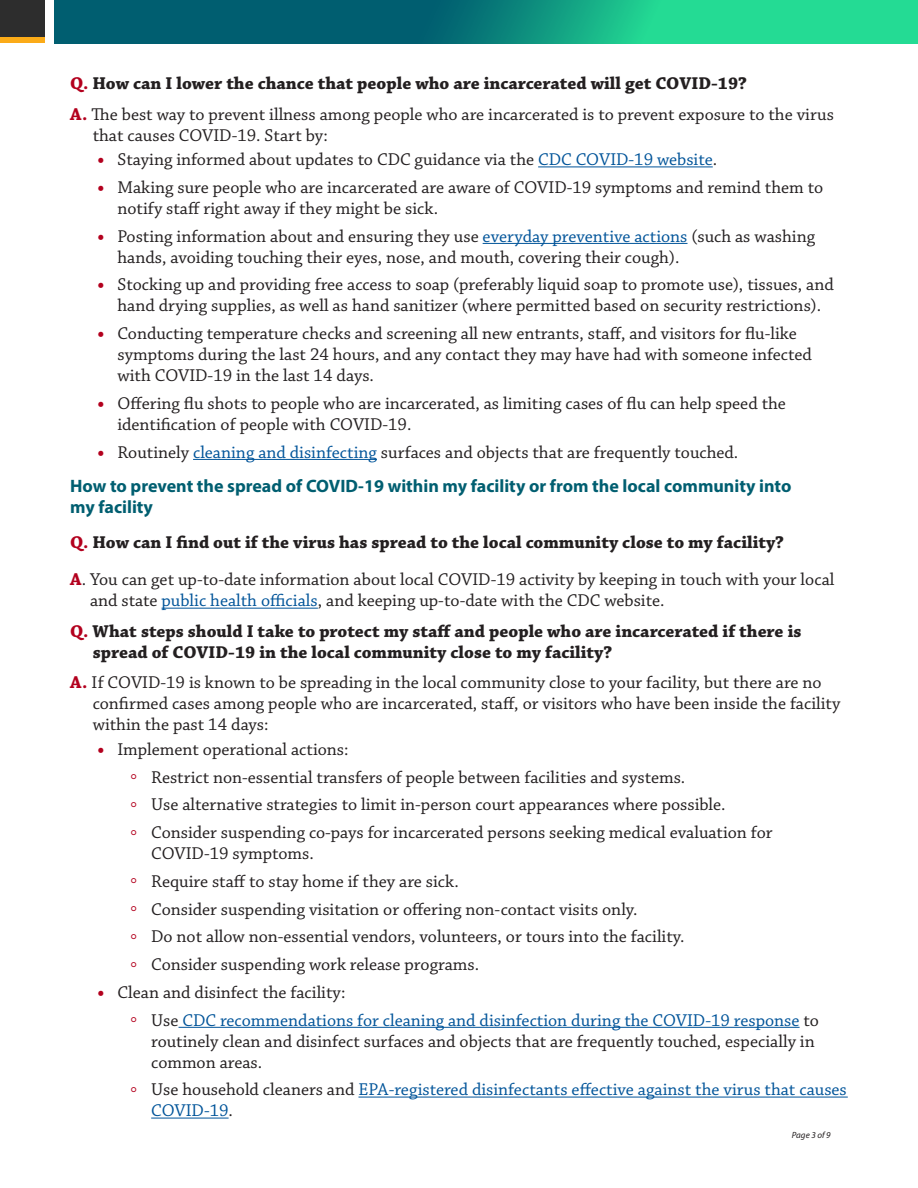
<style>
.page{position:relative;width:918px;height:1188px;background:#fff}
.page>*{position:absolute;margin:0;border:0;box-sizing:border-box;transform-origin:0 0}
.chapperal_list_bulle{font:18px/21px "Chaparral Pro";color:#231f20}
.P_copy{font:18px/21px "Chaparral Pro";color:#231f20}
.P_copy_2{font:700 18px/21px "Chaparral Pro";color:#231f20}
.chapperal_list_bulle-2{font:18px/21px "Chaparral Pro";color:#005499}
.H2_headers__with_mai{font:700 18px/21px "Myriad Pro";color:#005e70}
.t1{font:italic 9px "Myriad Pro";color:#231f20}
.s1{color:#b3001e}
.s2{font-weight:700;color:#b3001e}
.s3{color:#005499}
.s4{color:#231f20}
</style>
<div class="page">
<svg style="left:54px;top:0;width:864px;height:43px;background:#0f927f"></svg>
<div style="left:0;top:36px;width:45px;height:7px;background:#fbab18"></div>
<div style="left:0;top:0;width:45px;height:37px;background:#2d2d2d"></div>
<hr style="left:538px;top:166px;width:175px;height:1px;background:#005499">
<hr style="left:483px;top:243px;width:205px;height:1px;background:#005499">
<hr style="left:193px;top:459px;width:184px;height:1px;background:#005499">
<hr style="left:162px;top:608px;width:156px;height:1px;background:#005499">
<hr style="left:179px;top:1027px;width:621px;height:1px;background:#005499">
<hr style="left:358px;top:1097px;width:490px;height:1px;background:#005499">
<hr style="left:151px;top:1118px;width:78px;height:1px;background:#005499">
<p class="P_copy_2" style="left:70px;top:73px;width:678px"><span class="s1">Q.</span> How can I lower the chance that people who are incarcerated will get COVID-19?</p>
<p class="P_copy" style="left:93px;top:104px;width:743px;text-indent:-22px"><span class="s2">A.</span> The best way to prevent illness among people who are incarcerated is to prevent exposure to the virus that causes COVID-19. Start by:</p>
<p class="chapperal_list_bulle" style="left:97px;top:150px;width:621px"><span class="s2">•</span> Staying informed about updates to CDC guidance via the <span class="s3">CDC COVID-19 website</span>.</p>
<p class="chapperal_list_bulle" style="left:117px;top:177px;width:707px;text-indent:-20px"><span class="s2">•</span> Making sure people who are incarcerated are aware of COVID-19 symptoms and remind them to notify staff right away if they might be sick.</p>
<p class="chapperal_list_bulle" style="left:117px;top:226px;width:699px;text-indent:-20px"><span class="s2">•</span> Posting information about and ensuring they use <span class="s3">everyday preventive actions</span> (such as washing hands, avoiding touching their eyes, nose, and mouth, covering their cough).</p>
<p class="chapperal_list_bulle" style="left:97px;top:275px;width:738px;text-align:center"><span class="s2">•</span> Stocking up and providing free access to soap (preferably liquid soap to promote use), tissues, and hand drying supplies, as well as hand sanitizer (where permitted based on security restrictions).</p>
<p class="chapperal_list_bulle" style="left:117px;top:324px;width:696px;text-indent:-20px"><span class="s2">•</span> Conducting temperature checks and screening all new entrants, staff, and visitors for flu-like symptoms during the last 24 hours, and any contact they may have had with someone infected with COVID-19 in the last 14 days.</p>
<p class="chapperal_list_bulle" style="left:117px;top:393px;width:670px;text-indent:-20px"><span class="s2">•</span> Offering flu shots to people who are incarcerated, as limiting cases of flu can help speed the identification of people with COVID-19.</p>
<p class="chapperal_list_bulle" style="left:97px;top:442px;width:643px"><span class="s2">•</span> Routinely <span class="s3">cleaning and disinfecting</span> surfaces and objects that are frequently touched.</p>
<h2 class="H2_headers__with_mai" style="left:70px;top:475px;width:723px">How to prevent the spread of COVID-19 within my facility or from the local community into my facility</h2>
<p class="P_copy_2" style="left:70px;top:532px;width:715px"><span class="s1">Q.</span> How can I find out if the virus has spread to the local community close to my facility?</p>
<p class="P_copy" style="left:90px;top:570px;width:746px;text-indent:-20px"><span class="s2">A</span>. You can get up-to-date information about local COVID-19 activity by keeping in touch with your local and state <span class="s3">public health officials</span>, and keeping up-to-date with the CDC website.</p>
<p class="P_copy_2" style="left:93px;top:622px;width:710px;text-indent:-22px"><span class="s1">Q.</span> What steps should I take to protect my staff and people who are incarcerated if there is spread of COVID-19 in the local community close to my facility?</p>
<p class="P_copy" style="left:93px;top:673px;width:749px;text-indent:-22px"><span class="s2">A.</span> If COVID-19 is known to be spreading in the local community close to your facility, but there are no confirmed cases among people who are incarcerated, staff, or visitors who have been inside the facility within the past 14 days:</p>
<p class="chapperal_list_bulle" style="left:97px;top:739px;width:253px"><span class="s2">•</span> Implement operational actions:</p>
<p class="chapperal_list_bulle" style="left:131px;top:767px;width:556px"><span class="s1">❑</span> Restrict non-essential transfers of people between facilities and systems.</p>
<p class="chapperal_list_bulle" style="left:131px;top:795px;width:596px"><span class="s1">❑</span> Use alternative strategies to limit in-person court appearances where possible.</p>
<p class="chapperal_list_bulle" style="left:151px;top:823px;width:623px;text-indent:-20px"><span class="s1">❑</span> Consider suspending co-pays for incarcerated persons seeking medical evaluation for<br>COVID-19 symptoms.</p>
<p class="chapperal_list_bulle" style="left:131px;top:871px;width:329px"><span class="s1">❑</span> Require staff to stay home if they are sick.</p>
<p class="chapperal_list_bulle" style="left:131px;top:899px;width:508px"><span class="s1">❑</span> Consider suspending visitation or offering non-contact visits only.</p>
<p class="chapperal_list_bulle" style="left:131px;top:927px;width:555px"><span class="s1">❑</span> Do not allow non-essential vendors, volunteers, or tours into the facility.</p>
<p class="chapperal_list_bulle" style="left:131px;top:955px;width:350px"><span class="s1">❑</span> Consider suspending work release programs.</p>
<p class="chapperal_list_bulle" style="left:97px;top:982px;width:250px"><span class="s2">•</span> Clean and disinfect the facility:</p>
<p class="chapperal_list_bulle" style="left:151px;top:1010px;width:669px;text-indent:-20px"><span class="s1">❑</span> Use <span class="s3">CDC recommendations for cleaning and disinfection during the COVID-19 response</span> to routinely clean and disinfect surfaces and objects that are frequently touched, especially in common areas.</p>
<p class="chapperal_list_bulle-2" style="left:151px;top:1080px;width:697px;text-indent:-20px"><span class="s1">❑</span> <span class="s4">Use household cleaners and</span> EPA-registered disinfectants effective against the virus that causes<br>COVID-19<span class="s4">.</span></p>
<p class="t1" style="left:792px;top:1129px;width:40px">Page 3 of 9</p>
</div>
